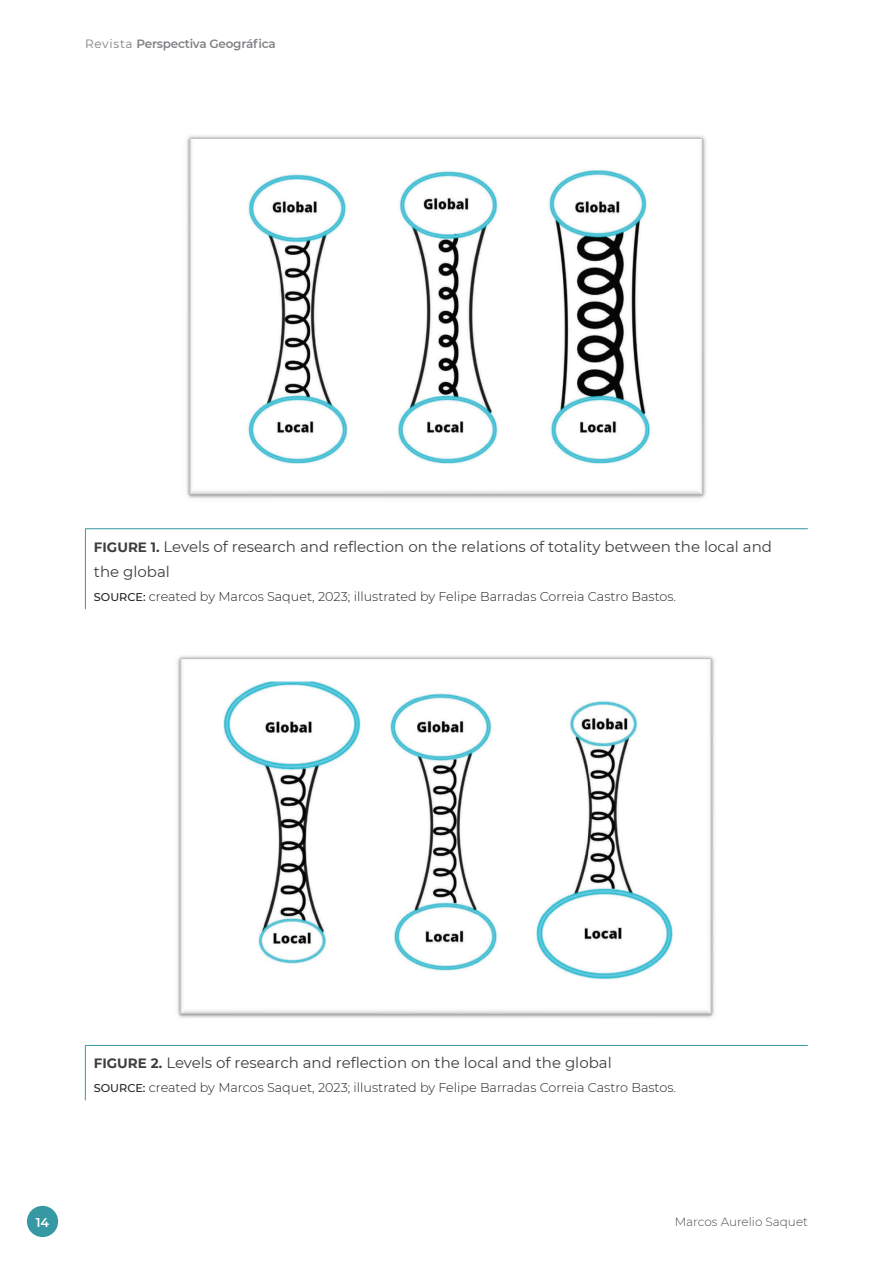
<style>
.page{position:relative;width:893px;height:1263px;background:#fff}
.page>*{position:absolute;margin:0;border:0;box-sizing:border-box;transform-origin:0 0}
.t1{font:15px/25.5px "Montserrat";color:#3e3e3f}
.t2{font:300 12.75px "Montserrat";color:#231f20}
.t3{font:600 12.75px "Montserrat";color:#fff}
.t4{font:600 12px "Montserrat";letter-spacing:-.02em;color:#808285}
.t5{font:300 12px "Montserrat";color:#4b4c4d}
.s1{font-weight:400}
.s2{font-weight:700;font-size:13.5px}
.s3{font-weight:500;font-size:11.25px}
</style>
<div class="page">
<div style="left:27px;top:1206px;width:31px;height:31px;background:#3698a3;border-radius:50%"></div>
<hr style="left:85px;top:528px;width:723px;height:1px;background:#3698a3">
<hr style="left:85px;top:529px;width:1px;height:80px;background:#3698a3">
<img style="left:186px;top:135px;width:520px;height:364px">
<hr style="left:85px;top:1045px;width:723px;height:1px;background:#3698a3">
<hr style="left:85px;top:1046px;width:1px;height:54px;background:#3698a3">
<img style="left:177px;top:656px;width:538px;height:362px">
<p class="t4" style="left:85px;top:36px;width:192px"><span class="s1">Revista</span> Perspectiva Geográfica</p>
<p class="t1" style="left:94px;top:533px;width:680px"><span class="s2">FIGURE 1.</span> Levels of research and reflection on the relations of totality between the local and the global</p>
<p class="t2" style="left:94px;top:587px;width:584px"><span class="s3">SOURCE:</span> created by Marcos Saquet, 2023; illustrated by Felipe Barradas Correia Castro Bastos.</p>
<p class="t1" style="left:94px;top:1050px;width:519px"><span class="s2">FIGURE 2.</span> Levels of research and reflection on the local and the global</p>
<p class="t2" style="left:94px;top:1079px;width:584px"><span class="s3">SOURCE:</span> created by Marcos Saquet, 2023; illustrated by Felipe Barradas Correia Castro Bastos.</p>
<p class="t3" style="left:36px;top:1213px;width:15px">14</p>
<p class="t5" style="left:675px;top:1214px;width:135px">Marcos Aurelio Saquet</p>
</div>
